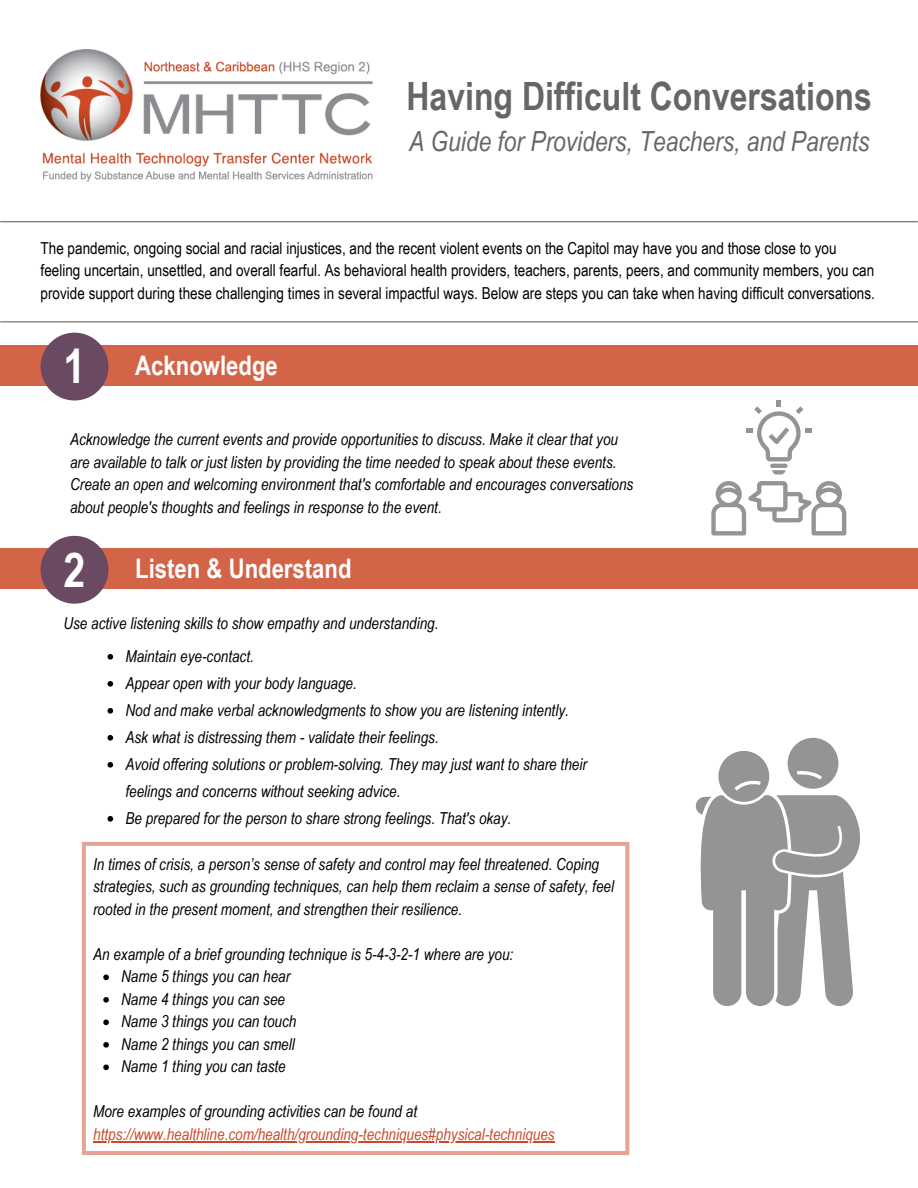
<style>
.page{position:relative;width:918px;height:1188px;background:#fff}
.page>*{position:absolute;margin:0;border:0;box-sizing:border-box;transform-origin:0 0}
.t1{font:700 48px "Arial Narrow";color:#fff}
.t2{font:700 39px "Arial Narrow";color:#666}
.t3{font:italic 27.75px "Arial Narrow";color:#666}
.t4{font:700 27px "Arial Narrow";color:#fff}
.t5{font:italic 16.5px/22.5px "Arial Narrow";color:#000}
.t6{font:16.5px/22.5px "Arial Narrow";color:#000}
.t7{font:italic 16.5px/22.5px "Arial Narrow";color:#cc4927}
.s1{color:#000}
</style>
<div class="page">
<div style="left:0;top:345px;width:918px;height:40px;background:#d36448"></div>
<svg style="left:41px;top:333px;width:67px;height:67px"></svg>
<div style="left:0;top:548px;width:918px;height:41px;background:#d36448"></div>
<svg style="left:41px;top:536px;width:67px;height:68px"></svg>
<hr style="left:1px;top:221px;width:916px;height:1px;background:#666">
<hr style="left:1px;top:321px;width:917px;height:1px;background:#666">
<svg style="left:696px;top:738px;width:164px;height:269px"></svg>
<svg style="left:82px;top:842px;width:547px;height:313px"></svg>
<svg style="left:103px;top:975px;width:6px;height:5px"></svg>
<svg style="left:103px;top:997px;width:6px;height:6px"></svg>
<svg style="left:103px;top:1020px;width:6px;height:5px"></svg>
<svg style="left:103px;top:1042px;width:6px;height:6px"></svg>
<svg style="left:103px;top:1065px;width:6px;height:5px"></svg>
<hr style="left:93px;top:1141px;width:462px;height:1px;background:#cc4927">
<svg style="left:107px;top:654px;width:6px;height:6px"></svg>
<svg style="left:107px;top:681px;width:6px;height:6px"></svg>
<svg style="left:107px;top:708px;width:6px;height:6px"></svg>
<svg style="left:107px;top:735px;width:6px;height:6px"></svg>
<svg style="left:107px;top:762px;width:6px;height:6px"></svg>
<svg style="left:107px;top:816px;width:6px;height:6px"></svg>
<img style="left:41px;top:49px;width:331px;height:132px">
<svg style="left:770px;top:464px;width:18px;height:4px"></svg>
<svg style="left:746px;top:400px;width:65px;height:61px"></svg>
<svg style="left:711px;top:481px;width:135px;height:54px"></svg>
<svg style="left:772px;top:470px;width:13px;height:5px"></svg>
<p class="t2" style="left:407px;top:74px;width:467px">Having Difficult Conversations</p>
<p class="t3" style="left:409px;top:125px;width:462px">A Guide for Providers, Teachers, and Parents</p>
<p class="t6" style="left:41px;top:237px;width:836px">The pandemic, ongoing social and racial injustices, and the recent violent events on the Capitol may have you and those close to you feeling uncertain, unsettled, and overall fearful. As behavioral health providers, teachers, parents, peers, and community members, you can provide support during these challenging times in several impactful ways. Below are steps you can take when having difficult conversations.</p>
<p class="t1" style="left:64px;top:338px;width:23px">1</p>
<p class="t4" style="left:135px;top:349px;width:144px">Acknowledge</p>
<p class="t5" style="left:70px;top:428px;width:565px">Acknowledge the current events and provide opportunities to discuss. Make it clear that you are available to talk or just listen by providing the time needed to speak about these events.<br>Create an open and welcoming environment that's comfortable and encourages conversations about people's thoughts and feelings in response to the event.</p>
<p class="t1" style="left:64px;top:542px;width:23px">2</p>
<p class="t4" style="left:135px;top:553px;width:218px">Listen &amp; Understand</p>
<p class="t5" style="left:63px;top:612px;width:377px">Use active listening skills to show empathy and understanding.</p>
<p class="t5" style="left:125px;top:645px;width:130px">Maintain eye-contact.</p>
<p class="t5" style="left:125px;top:672px;width:233px">Appear open with your body language.</p>
<p class="t5" style="left:125px;top:699px;width:445px">Nod and make verbal acknowledgments to show you are listening intently.</p>
<p class="t5" style="left:125px;top:726px;width:315px">Ask what is distressing them - validate their feelings.</p>
<p class="t5" style="left:125px;top:750px;width:463px;line-height:27px">Avoid offering solutions or problem-solving. They may just want to share their feelings and concerns without seeking advice.</p>
<p class="t5" style="left:125px;top:807px;width:387px">Be prepared for the person to share strong feelings. That's okay.</p>
<p class="t5" style="left:93px;top:853px;width:522px">In times of crisis, a person’s sense of safety and control may feel threatened. Coping strategies, such as grounding techniques, can help them reclaim a sense of safety, feel rooted in the present moment, and strengthen their resilience.</p>
<p class="t5" style="left:93px;top:943px;width:422px">An example of a brief grounding technique is 5-4-3-2-1 where are you:</p>
<p class="t5" style="left:121px;top:965px;width:171px">Name 5 things you can hear</p>
<p class="t5" style="left:121px;top:988px;width:165px">Name 4 things you can see</p>
<p class="t5" style="left:121px;top:1010px;width:177px">Name 3 things you can touch</p>
<p class="t5" style="left:121px;top:1033px;width:175px">Name 2 things you can smell</p>
<p class="t5" style="left:121px;top:1055px;width:166px">Name 1 thing you can taste</p>
<p class="t7" style="left:93px;top:1100px;width:463px"><span class="s1">More examples of grounding activities can be found at </span>https://www.healthline.com/health/grounding-techniques#physical-techniques</p>
</div>
